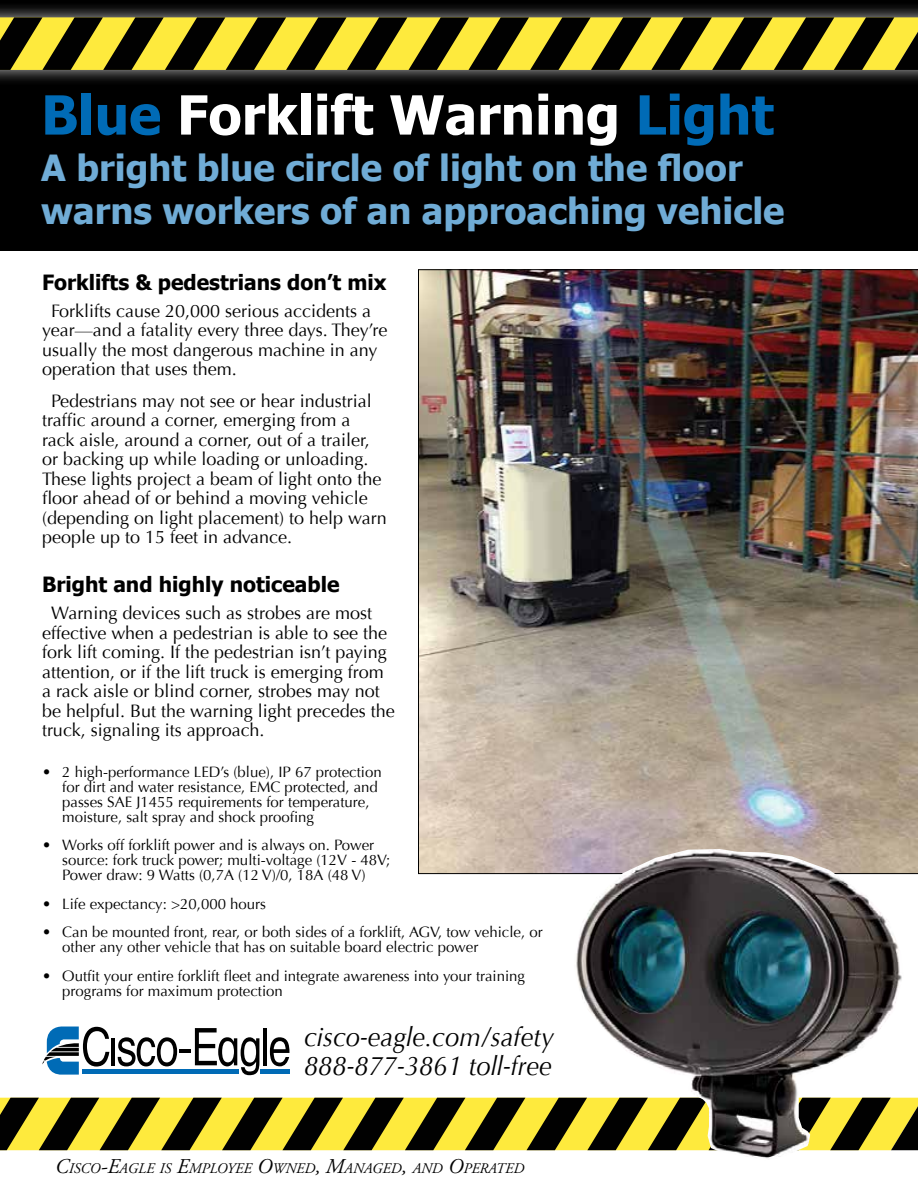
<style>
.page{position:relative;width:918px;height:1188px;background:#fff}
.page>*{position:absolute;margin:0;border:0;box-sizing:border-box;transform-origin:0 0}
.t1{font:700 54px "Tahoma";color:#fff}
.t2{font:700 36px/43.2px "Tahoma";color:#70acd6}
.t3{font:italic 27px/28.5px "Optima";color:#000;scale:.95 1}
.t4{font:700 21px "Tahoma";color:#000}
.t5{font:18px/19.5px "Optima";color:#000}
.t6{font:15px/15px "Optima";color:#000}
.t7{font:italic 14.7px "Adobe Garamond Pro";color:#000}
.s1{color:#006bb6}
.s2{font-size:21px}
</style>
<div class="page">
<div style="left:0;top:0;width:918px;height:250px;background:#000"></div>
<div style="left:0;top:2px;width:918px;height:83px;background:#fff;opacity:.75"></div>
<svg style="left:0;top:17px;width:918px;height:53px"></svg>
<svg style="left:0;top:1098px;width:918px;height:52px;background:#847a20"></svg>
<img style="left:418px;top:269px;width:500px;height:605px">
<img style="left:574px;top:849px;width:329px;height:310px">
<hr style="left:112px;top:1038px;width:3px;height:27px;background:#000">
<svg style="left:118px;top:1037px;width:59px;height:29px"></svg>
<hr style="left:179px;top:1049px;width:12px;height:4px;background:#000">
<svg style="left:195px;top:1028px;width:64px;height:47px"></svg>
<hr style="left:263px;top:1028px;width:4px;height:37px;background:#000">
<svg style="left:270px;top:1037px;width:20px;height:29px"></svg>
<hr style="left:82px;top:1070px;width:157px;height:4px;background:#006bb6">
<hr style="left:261px;top:1070px;width:29px;height:4px;background:#006bb6">
<svg style="left:42px;top:1026px;width:67px;height:49px"></svg>
<h1 class="t1" style="left:41px;top:77px;width:734px"><span class="s1">Blue</span> Forklift Warning <span class="s1">Light</span></h1>
<h2 class="t2" style="left:41px;top:144px;width:745px">A bright blue circle of light on the floor warns workers of an approaching vehicle</h2>
<p class="t4" style="left:42px;top:267px;width:346px">Forklifts &amp; pedestrians don’t mix</p>
<p class="t5" style="left:42px;top:301px;width:347px;text-indent:9px">Forklifts cause 20,000 serious accidents a year—and a fatality every three days. They’re usually the most dangerous machine in any operation that uses them.</p>
<p class="t5" style="left:42px;top:391px;width:346px;text-indent:9px">Pedestrians may not see or hear industrial traffic around a corner, emerging from a rack aisle, around a corner, out of a trailer, or backing up while loading or unloading.<br>These lights project a beam of light onto the floor ahead of or behind a moving vehicle (depending on light placement) to help warn people up to 15 feet in advance.</p>
<p class="t4" style="left:42px;top:570px;width:299px">Bright and highly noticeable</p>
<p class="t5" style="left:42px;top:604px;width:354px;text-indent:9px">Warning devices such as strobes are most effective when a pedestrian is able to see the fork lift coming. If the pedestrian isn’t paying attention, or if the lift truck is emerging from a rack aisle or blind corner, strobes may not be helpful. But the warning light precedes the truck, signaling its approach.</p>
<p class="t6" style="left:62px;top:764px;width:321px;text-indent:-20px">• 2 high-performance LED’s (blue), IP 67 protection for dirt and water resistance, EMC protected, and passes SAE J1455 requirements for temperature, moisture, salt spray and shock proofing</p>
<p class="t6" style="left:62px;top:838px;width:330px;text-indent:-20px">• Works off forklift power and is always on. Power source: fork truck power; multi-voltage (12V - 48V;<br>Power draw: 9 Watts (0,7A (12 V)/0, 18A (48 V)</p>
<p class="t6" style="left:42px;top:896px;width:226px">• Life expectancy: &gt;20,000 hours</p>
<p class="t6" style="left:62px;top:925px;width:482px;text-indent:-20px">• Can be mounted front, rear, or both sides of a forklift, AGV, tow vehicle, or other any other vehicle that has on suitable board electric power</p>
<p class="t6" style="left:62px;top:968px;width:464px;text-indent:-20px">• Outfit your entire forklift fleet and integrate awareness into your training programs for maximum protection</p>
<h3 class="t3" style="left:304px;top:1023px;width:265px">cisco-eagle.com/safety<br>888-877-3861 toll-free</h3>
<p class="t7" style="left:55px;top:1159px;width:471px"><span class="s2">C</span>ISCO<span class="s2">-E</span>AGLE IS <span class="s2">E</span>MPLOYEE <span class="s2">O</span>WNED<span class="s2">, M</span>ANAGED<span class="s2">,</span> AND <span class="s2">O</span>PERATED</p>
</div>
